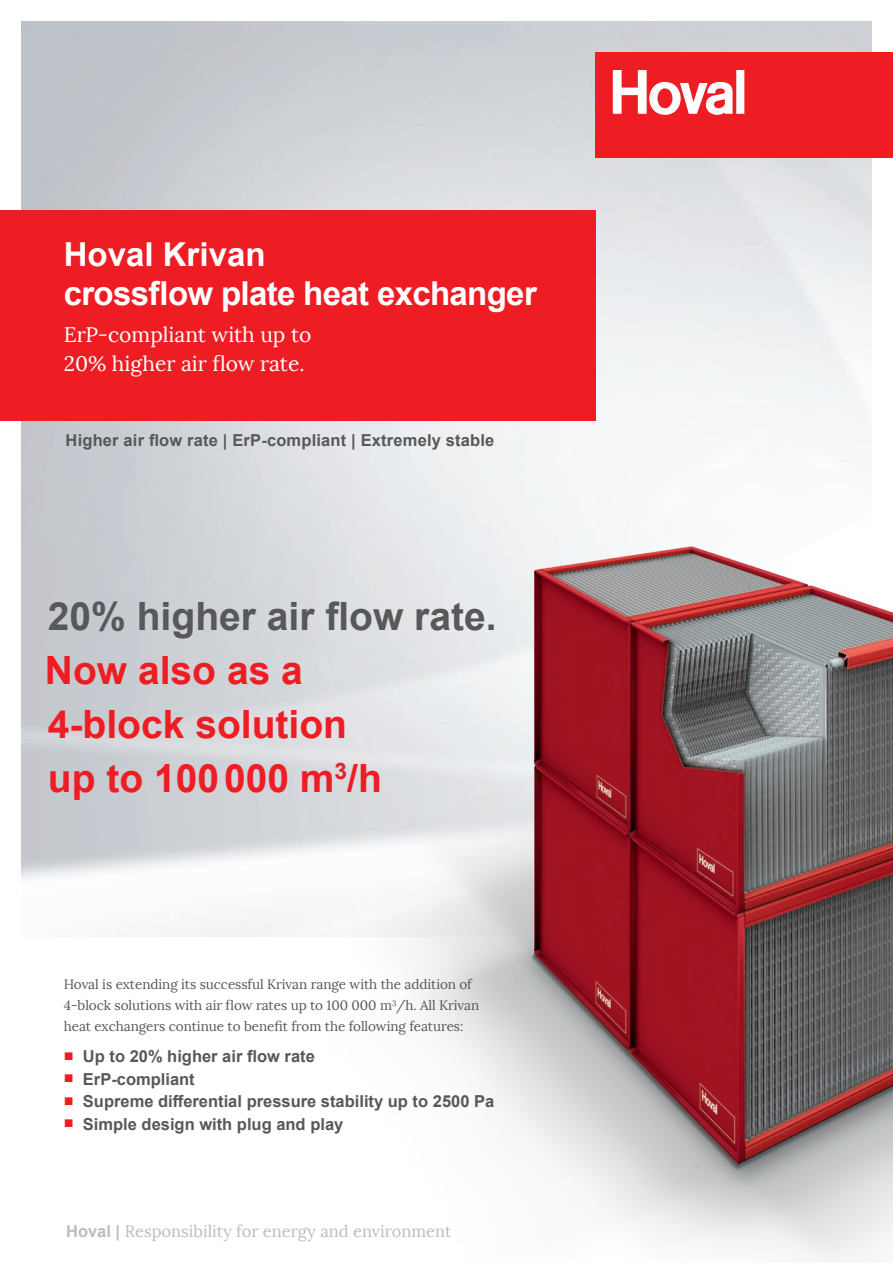
<style>
.page{position:relative;width:893px;height:1263px;background:#fff}
.page>*{position:absolute;margin:0;border:0;box-sizing:border-box;transform-origin:0 0}
.t1{font:700 39px/54px "Arial";color:#ee1d23}
.t2{font:700 39px "Arial";color:#57585a}
.t3{font:700 33px/39px "Arial";letter-spacing:-.02em;color:#fff}
.t4{font:21px/28.5px "Lora";color:#fff}
.t5{font:700 16.5px "Arial";color:#57585a}
.t6{font:16.5px "Lora";color:#bcbdc0}
.t7{font:13.5px/21px "Lora";letter-spacing:-.005em;color:#57585a}
.s1{font-weight:400;color:#ee1d23}
.s2{font-family:"Arial";font-weight:700}
</style>
<div class="page">
<img style="left:21px;top:21px;width:851px;height:916px">
<div style="left:595px;top:53px;width:298px;height:105px;background:#ee1d23"></div>
<svg style="left:613px;top:70px;width:131px;height:45px"></svg>
<div style="left:0;top:210px;width:595px;height:210px;background:#ee1d23"></div>
<img style="left:307px;top:461px;width:586px;height:801px">
<h2 class="t3" style="left:64px;top:236px;width:475px">Hoval Krivan<br>crossflow plate heat exchanger</h2>
<h3 class="t4" style="left:64px;top:321px;width:249px">ErP-compliant with up to<br>20% higher air flow rate.</h3>
<p class="t5" style="left:66px;top:428px;width:430px">Higher air flow rate | ErP-compliant | Extremely stable</p>
<h1 class="t2" style="left:48px;top:588px;width:450px">20% higher air flow rate.</h1>
<h1 class="t1" style="left:45px;top:643px;width:338px">Now also as a<br>4-block solution up to 100000 m<sup>3</sup>/h</h1>
<p class="t7" style="left:64px;top:974px;width:417px">Hoval is extending its successful Krivan range with the addition of<br>4-block solutions with air flow rates up to 100 000 m<sup>3</sup>/h. All Krivan heat exchangers continue to benefit from the following features:</p>
<p class="t5" style="left:64px;top:1045px;width:253px"><span class="s1">■</span> Up to 20% higher air flow rate</p>
<p class="t5" style="left:64px;top:1067px;width:132px"><span class="s1">■</span> ErP-compliant</p>
<p class="t5" style="left:64px;top:1090px;width:432px"><span class="s1">■</span> Supreme differential pressure stability up to 2500 Pa</p>
<p class="t5" style="left:64px;top:1112px;width:281px"><span class="s1">■</span> Simple design with plug and play</p>
<p class="t6" style="left:66px;top:1221px;width:387px"><span class="s2">Hoval |</span> Responsibility for energy and environment</p>
</div>
